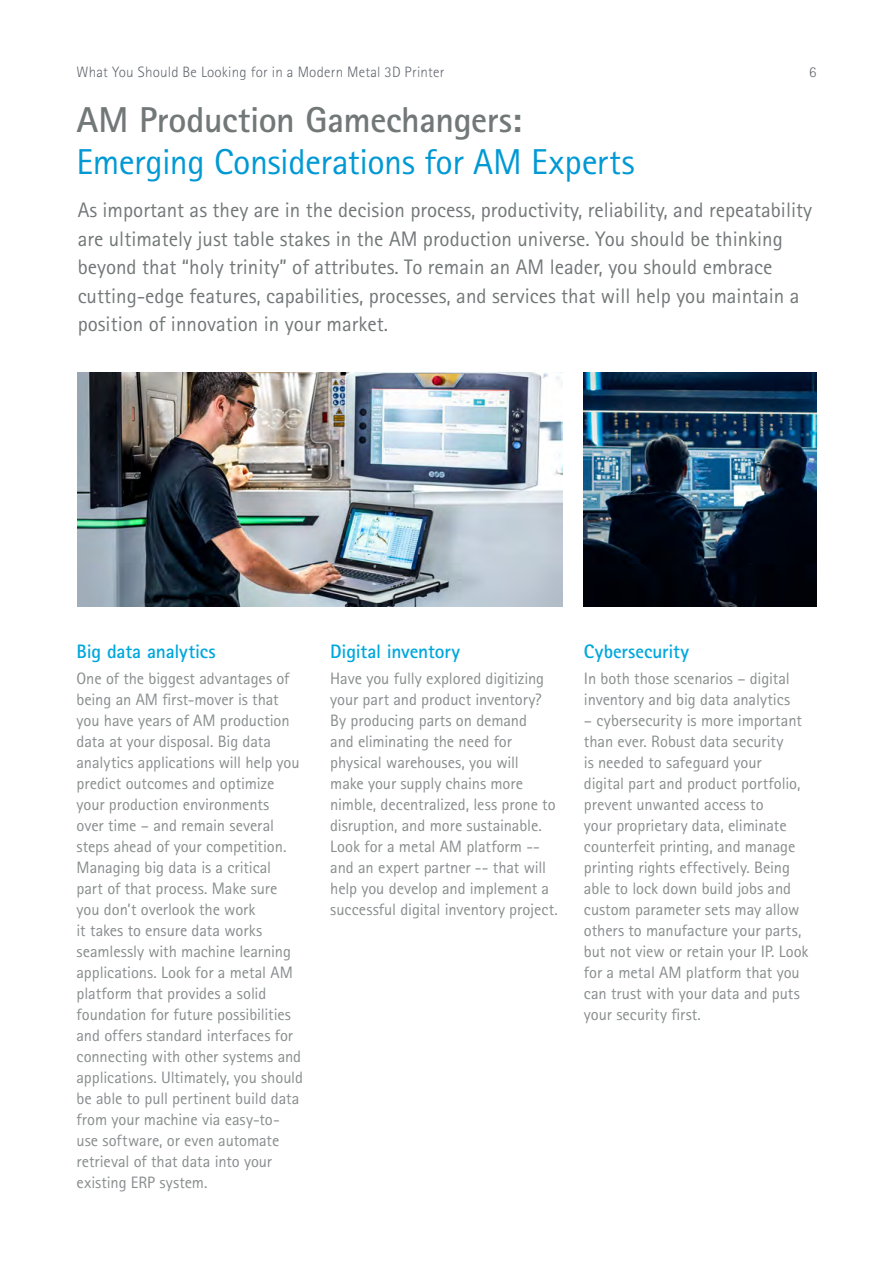
<style>
.page{position:relative;width:893px;height:1263px;background:#fff}
.page>*{position:absolute;margin:0;border:0;box-sizing:border-box;transform-origin:0 0}
.t1{font:36px "Rotis Sans Serif Std";letter-spacing:-.015em;color:#0099d4}
.t2{font:700 36px "Rotis Sans Serif Std";letter-spacing:-.01em;color:#727777}
.t3{font:21px/28.5px "Rotis Sans Serif Std";color:#727777}
.t4{font:700 19.5px "Rotis Sans Serif Std";letter-spacing:-.01em;color:#00a7dc}
.t5{font:16.5px/21px "Rotis Sans Serif Std";letter-spacing:-.005em;color:#888d8d}
.t6{font:300 15px "Rotis Sans Serif Std";letter-spacing:.015em;color:#63686f}
</style>
<div class="page">
<img style="left:78px;top:372px;width:485px;height:235px">
<img style="left:584px;top:373px;width:232px;height:234px">
<p class="t6" style="left:77px;top:63px;width:369px">What You Should Be Looking for in a Modern Metal 3D Printer</p>
<p class="t6" style="left:809px;top:63px;width:9px">6</p>
<h1 class="t2" style="left:77px;top:97px;width:447px">AM Production Gamechangers:</h1>
<h1 class="t1" style="left:77px;top:141px;width:560px">Emerging Considerations for AM Experts</h1>
<p class="t3" style="left:78px;top:196px;width:736px">As important as they are in the decision process, productivity, reliability, and repeatability are ultimately just table stakes in the AM production universe. You should be thinking beyond that “holy trinity” of attributes. To remain an AM leader, you should embrace cutting-edge features, capabilities, processes, and services that will help you maintain a position of innovation in your market.</p>
<p class="t4" style="left:77px;top:639px;width:141px">Big data analytics</p>
<p class="t5" style="left:77px;top:667px;width:228px">One of the biggest advantages of being an AM first-mover is that you have years of AM production data at your disposal. Big data analytics applications will help you predict outcomes and optimize your production environments<br>over time – and remain several steps ahead of your competition.<br>Managing big data is a critical<br>part of that process. Make sure you don’t overlook the work<br>it takes to ensure data works seamlessly with machine learning applications. Look for a metal AM platform that provides a solid foundation for future possibilities and offers standard interfaces for connecting with other systems and applications. Ultimately, you should be able to pull pertinent build data from your machine via easy-to&shy;use software, or even automate retrieval of that data into your existing ERP system.</p>
<p class="t4" style="left:330px;top:639px;width:131px">Digital inventory</p>
<p class="t5" style="left:330px;top:667px;width:229px">Have you fully explored digitizing your part and product inventory?<br>By producing parts on demand<br>and eliminating the need for physical warehouses, you will<br>make your supply chains more nimble, decentralized, less prone to disruption, and more sustainable.<br>Look for a metal AM platform -- and an expert partner -- that will help you develop and implement a successful digital inventory project.</p>
<p class="t4" style="left:584px;top:639px;width:107px">Cybersecurity</p>
<p class="t5" style="left:584px;top:667px;width:208px">In both those scenarios – digital inventory and big data analytics</p>
<p class="t5" style="left:584px;top:709px;width:226px">– cybersecurity is more important than ever. Robust data security<br>is needed to safeguard your<br>digital part and product portfolio, prevent unwanted access to<br>your proprietary data, eliminate counterfeit printing, and manage printing rights effectively. Being able to lock down build jobs and custom parameter sets may allow others to manufacture your parts, but not view or retain your IP. Look for a metal AM platform that you can trust with your data and puts your security first.</p>
</div>
